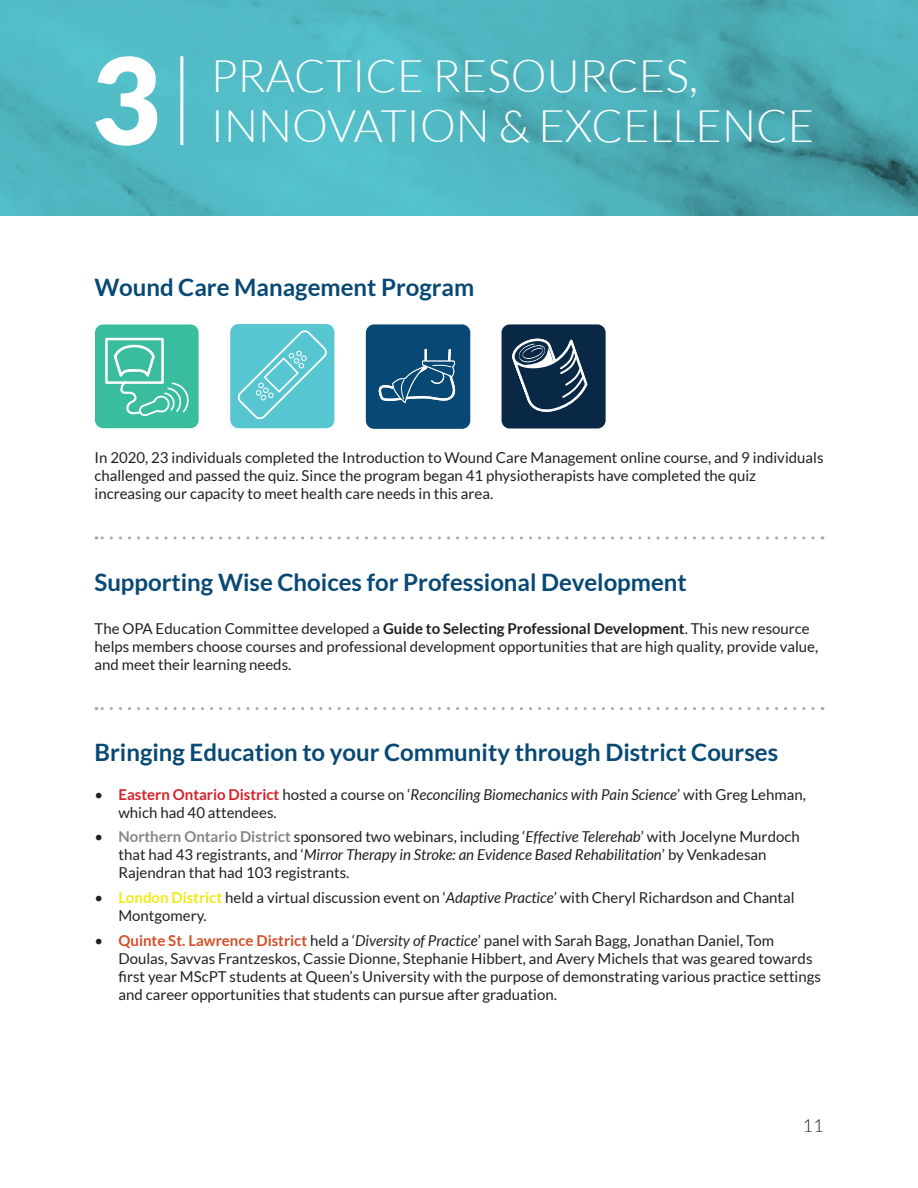
<style>
.page{position:relative;width:918px;height:1188px;background:#fff}
.page>*{position:absolute;margin:0;border:0;box-sizing:border-box;transform-origin:0 0}
.t1{font:900 120px "Lato";color:#fff}
.t2{font:300 45px "Lato";color:#fff}
.t3{font:700 24px "Lato";color:#074974}
.t4{font:300 18px "Lato";color:#231f20}
.OPA_Basic_Paragraph{font:15px/18px "Lato";color:#231f20}
.s1{font-weight:700}
.s2{font-weight:700;color:#d62229}
.s3{font-style:italic}
.s4{font-weight:700;color:#858688}
.s5{font-weight:700;color:#f0ea14}
.s6{font-weight:700;color:#d24f27}
</style>
<div class="page">
<img style="left:0;top:0;width:918px;height:215px">
<hr style="left:180px;top:56px;width:3px;height:89px;background:#fff">
<div style="left:95px;top:325px;width:104px;height:103px;background:#3abd9e;border-radius:8px"></div>
<div style="left:105px;top:338px;width:59px;height:46px;background:#3abd9e;border:3px solid #fff"></div>
<svg style="left:113px;top:344px;width:76px;height:73px"></svg>
<div style="left:230px;top:324px;width:104px;height:104px;background:#57c6d1;border-radius:8px"></div>
<svg style="left:238px;top:330px;width:88px;height:90px"></svg>
<div style="left:366px;top:324px;width:104px;height:105px;background:#074974;border-radius:8px"></div>
<svg style="left:378px;top:349px;width:78px;height:54px"></svg>
<div style="left:502px;top:324px;width:104px;height:105px;background:#082845;border-radius:8px"></div>
<svg style="left:512px;top:338px;width:76px;height:74px"></svg>
<svg style="left:96px;top:536px;width:717px;height:3px"></svg>
<svg style="left:96px;top:707px;width:717px;height:3px"></svg>
<p class="t1" style="left:91px;top:30px;width:71px">3</p>
<p class="t2" style="left:211px;top:52px;width:489px">PRACTICE RESOURCES,</p>
<p class="t2" style="left:211px;top:102px;width:605px">INNOVATION &amp; EXCELLENCE</p>
<h2 class="t3" style="left:94px;top:274px;width:381px">Wound Care Management Program</h2>
<p class="OPA_Basic_Paragraph" style="left:94px;top:449px;width:731px">In 2020, 23 individuals completed the Introduction to Wound Care Management online course, and 9 individuals challenged and passed the quiz. Since the program began 41 physiotherapists have completed the quiz increasing our capacity to meet health care needs in this area.</p>
<h2 class="t3" style="left:94px;top:568px;width:594px">Supporting Wise Choices for Professional Development</h2>
<p class="OPA_Basic_Paragraph" style="left:94px;top:619px;width:725px">The OPA Education Committee developed a <span class="s1">Guide to Selecting Professional Development</span>. This new resource helps members choose courses and professional development opportunities that are high quality, provide value, and meet their learning needs.</p>
<h2 class="t3" style="left:94px;top:739px;width:685px">Bringing Education to your Community through District Courses</h2>
<p class="OPA_Basic_Paragraph" style="left:118px;top:785px;width:689px;text-indent:-24px">• <span class="s2">Eastern Ontario District</span> hosted a course on ‘<span class="s3">Reconciling Biomechanics with Pain Science</span>’ with Greg Lehman, which had 40 attendees.</p>
<p class="OPA_Basic_Paragraph" style="left:118px;top:828px;width:683px;text-indent:-24px">• <span class="s4">Northern Ontario District</span> sponsored two webinars, including ‘<span class="s3">Effective Telerehab</span>’ with Jocelyne Murdoch that had 43 registrants, and ‘<span class="s3">Mirror Therapy in Stroke: an Evidence Based Rehabilitation</span>’ by Venkadesan<br>Rajendran that had 103 registrants.</p>
<p class="OPA_Basic_Paragraph" style="left:118px;top:888px;width:678px;text-indent:-24px">• <span class="s5">London District</span> held a virtual discussion event on ‘<span class="s3">Adaptive Practice</span>’ with Cheryl Richardson and Chantal<br>Montgomery.</p>
<p class="OPA_Basic_Paragraph" style="left:118px;top:931px;width:704px;text-indent:-24px">• <span class="s6">Quinte St. Lawrence District</span> held a ‘<span class="s3">Diversity of Practice</span>’ panel with Sarah Bagg, Jonathan Daniel, Tom Doulas, Savvas Frantzeskos, Cassie Dionne, Stephanie Hibbert, and Avery Michels that was geared towards first year MScPT students at Queen’s University with the purpose of demonstrating various practice settings and career opportunities that students can pursue after graduation.</p>
<p class="t4" style="left:803px;top:1116px;width:22px">11</p>
</div>
